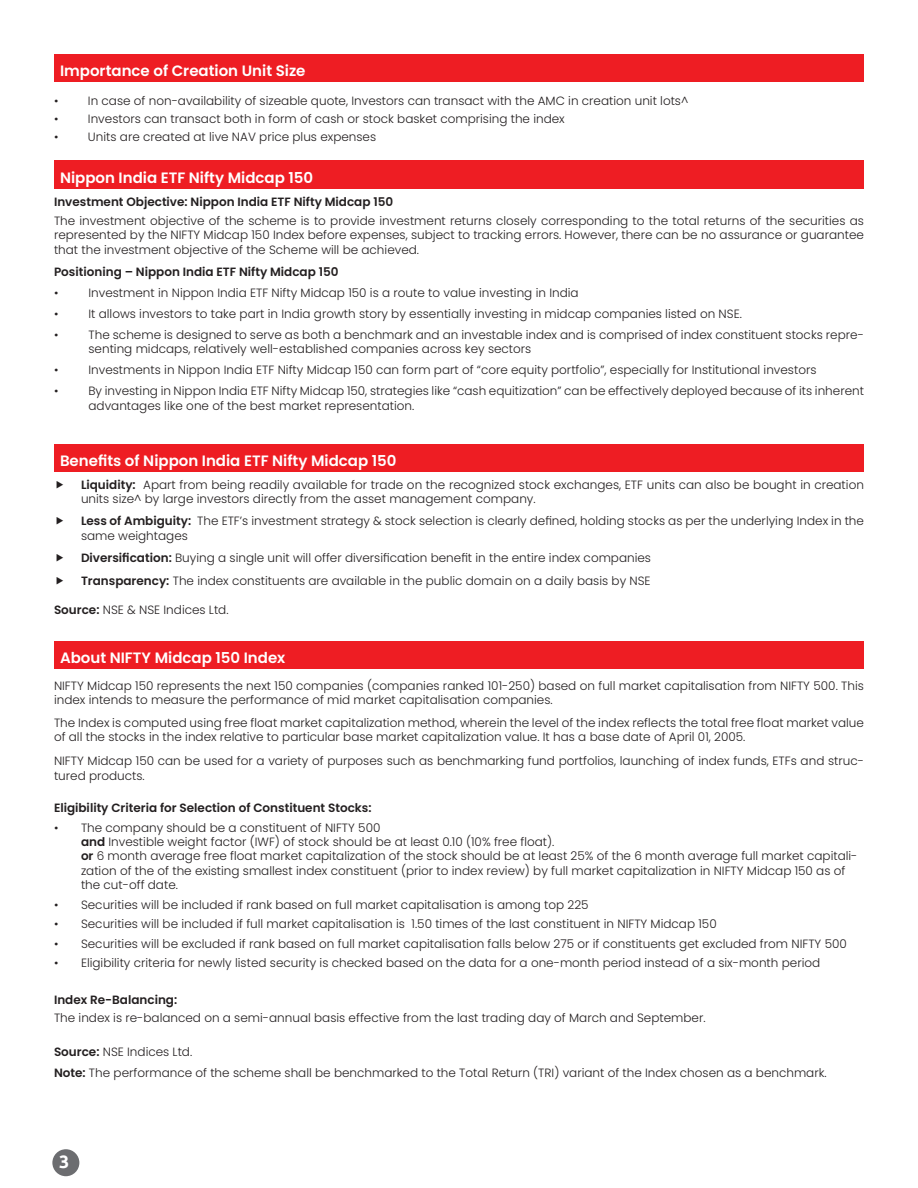
<style>
.page{position:relative;width:918px;height:1188px;background:#fff}
.page>*{position:absolute;margin:0;border:0;box-sizing:border-box;transform-origin:0 0}
.t1{font:700 18px "Ubuntu";color:#fff}
.t2{font:600 15px "Poppins";color:#fff}
.t3{font:300 12px/14.4px "Poppins";color:#231f20}
.t4{font:600 12px "Poppins";color:#231f20}
.s1{font-weight:600}
</style>
<div class="page">
<div style="left:52px;top:1149px;width:27px;height:27px;background:#6c6d70;border-radius:50%"></div>
<div style="left:54px;top:54px;width:810px;height:28px;background:#ee1d23"></div>
<div style="left:54px;top:161px;width:810px;height:28px;background:#ee1d23"></div>
<div style="left:54px;top:444px;width:810px;height:28px;background:#ee1d23"></div>
<div style="left:54px;top:641px;width:810px;height:28px;background:#ee1d23"></div>
<p class="t2" style="left:60px;top:62px;width:247px">Importance of Creation Unit Size</p>
<p class="t3" style="left:54px;top:93px;width:6px">•</p>
<p class="t3" style="left:88px;top:93px;width:602px">In case of non-availability of sizeable quote, Investors can transact with the AMC in creation unit lots^</p>
<p class="t3" style="left:54px;top:111px;width:6px">•</p>
<p class="t3" style="left:88px;top:111px;width:478px">Investors can transact both in form of cash or stock basket comprising the index</p>
<p class="t3" style="left:54px;top:129px;width:6px">•</p>
<p class="t3" style="left:88px;top:129px;width:290px">Units are created at live NAV price plus expenses</p>
<p class="t2" style="left:60px;top:169px;width:255px">Nippon India ETF Nifty Midcap 150</p>
<p class="t4" style="left:54px;top:194px;width:341px">Investment Objective: Nippon India ETF Nifty Midcap 150</p>
<p class="t3" style="left:54px;top:214px;width:811px;text-align:justify">The investment objective of the scheme is to provide investment returns closely corresponding to the total returns of the securities as represented by the NIFTY Midcap 150 Index before expenses, subject to tracking errors. However, there can be no assurance or guarantee that the investment objective of the Scheme will be achieved.</p>
<p class="t4" style="left:54px;top:265px;width:286px">Positioning – Nippon India ETF Nifty Midcap 150</p>
<p class="t3" style="left:54px;top:285px;width:6px">•</p>
<p class="t3" style="left:88px;top:285px;width:492px">Investment in Nippon India ETF Nifty Midcap 150 is a route to value investing in India</p>
<p class="t3" style="left:54px;top:306px;width:6px">•</p>
<p class="t3" style="left:88px;top:306px;width:655px">It allows investors to take part in India growth story by essentially investing in midcap companies listed on NSE.</p>
<p class="t3" style="left:54px;top:327px;width:6px">•</p>
<p class="t3" style="left:88px;top:327px;width:777px">The scheme is designed to serve as both a benchmark and an investable index and is comprised of index constituent stocks repre&shy;senting midcaps, relatively well-established companies across key sectors</p>
<p class="t3" style="left:54px;top:363px;width:6px">•</p>
<p class="t3" style="left:88px;top:363px;width:730px">Investments in Nippon India ETF Nifty Midcap 150 can form part of “core equity portfolio”, especially for Institutional investors</p>
<p class="t3" style="left:54px;top:384px;width:6px">•</p>
<p class="t3" style="left:88px;top:384px;width:777px">By investing in Nippon India ETF Nifty Midcap 150, strategies like “cash equitization” can be effectively deployed because of its inherent advantages like one of the best market representation.</p>
<p class="t2" style="left:60px;top:452px;width:338px">Benefits of Nippon India ETF Nifty Midcap 150</p>
<p class="t3" style="left:81px;top:477px;width:784px"><span class="s1">Liquidity:</span> Apart from being readily available for trade on the recognized stock exchanges, ETF units can also be bought in creation units size^ by large investors directly from the asset management company.</p>
<p class="t3" style="left:81px;top:514px;width:784px"><span class="s1">Less of Ambiguity:</span> The ETF’s investment strategy &amp; stock selection is clearly defined, holding stocks as per the underlying Index in the same weightages</p>
<p class="t3" style="left:81px;top:551px;width:572px"><span class="s1">Diversification:</span> Buying a single unit will offer diversification benefit in the entire index companies</p>
<p class="t3" style="left:81px;top:574px;width:571px"><span class="s1">Transparency:</span> The index constituents are available in the public domain on a daily basis by NSE</p>
<p class="t3" style="left:54px;top:602px;width:176px"><span class="s1">Source:</span> NSE &amp; NSE Indices Ltd.</p>
<p class="t2" style="left:60px;top:649px;width:227px">About NIFTY Midcap 150 Index</p>
<p class="t3" style="left:54px;top:679px;width:811px">NIFTY Midcap 150 represents the next 150 companies (companies ranked 101-250) based on full market capitalisation from NIFTY 500. This index intends to measure the performance of mid market capitalisation companies.</p>
<p class="t3" style="left:54px;top:716px;width:812px">The Index is computed using free float market capitalization method, wherein the level of the index reflects the total free float market value of all the stocks in the index relative to particular base market capitalization value. It has a base date of April 01, 2005.</p>
<p class="t3" style="left:54px;top:754px;width:811px">NIFTY Midcap 150 can be used for a variety of purposes such as benchmarking fund portfolios, launching of index funds, ETFs and struc&shy;tured products.</p>
<p class="t4" style="left:54px;top:801px;width:319px">Eligibility Criteria for Selection of Constituent Stocks:</p>
<p class="t3" style="left:81px;top:820px;width:778px;text-indent:-27px">• The company should be a constituent of NIFTY 500<br><span class="s1">and</span> Investible weight factor (IWF) of stock should be at least 0.10 (10% free float).<br><span class="s1">or</span> 6 month average free float market capitalization of the stock should be at least 25% of the 6 month average full market capitali&shy;zation of the of the existing smallest index constituent (prior to index review) by full market capitalization in NIFTY Midcap 150 as of the cut-off date.</p>
<p class="t3" style="left:54px;top:897px;width:536px">• Securities will be included if rank based on full market capitalisation is among top 225</p>
<p class="t3" style="left:54px;top:917px;width:664px">• Securities will be included if full market capitalisation is 1.50 times of the last constituent in NIFTY Midcap 150</p>
<p class="t3" style="left:54px;top:936px;width:794px">• Securities will be excluded if rank based on full market capitalisation falls below 275 or if constituents get excluded from NIFTY 500</p>
<p class="t3" style="left:54px;top:956px;width:768px">• Eligibility criteria for newly listed security is checked based on the data for a one-month period instead of a six-month period</p>
<p class="t4" style="left:54px;top:993px;width:125px">Index Re-Balancing:</p>
<p class="t3" style="left:54px;top:1011px;width:653px">The index is re-balanced on a semi-annual basis effective from the last trading day of March and September.</p>
<p class="t3" style="left:54px;top:1044px;width:140px"><span class="s1">Source:</span> NSE Indices Ltd.</p>
<p class="t3" style="left:54px;top:1065px;width:774px"><span class="s1">Note:</span> The performance of the scheme shall be benchmarked to the Total Return (TRI) variant of the Index chosen as a benchmark.</p>
<h1 class="t1" style="left:59px;top:1151px;width:12px">3</h1>
</div>
